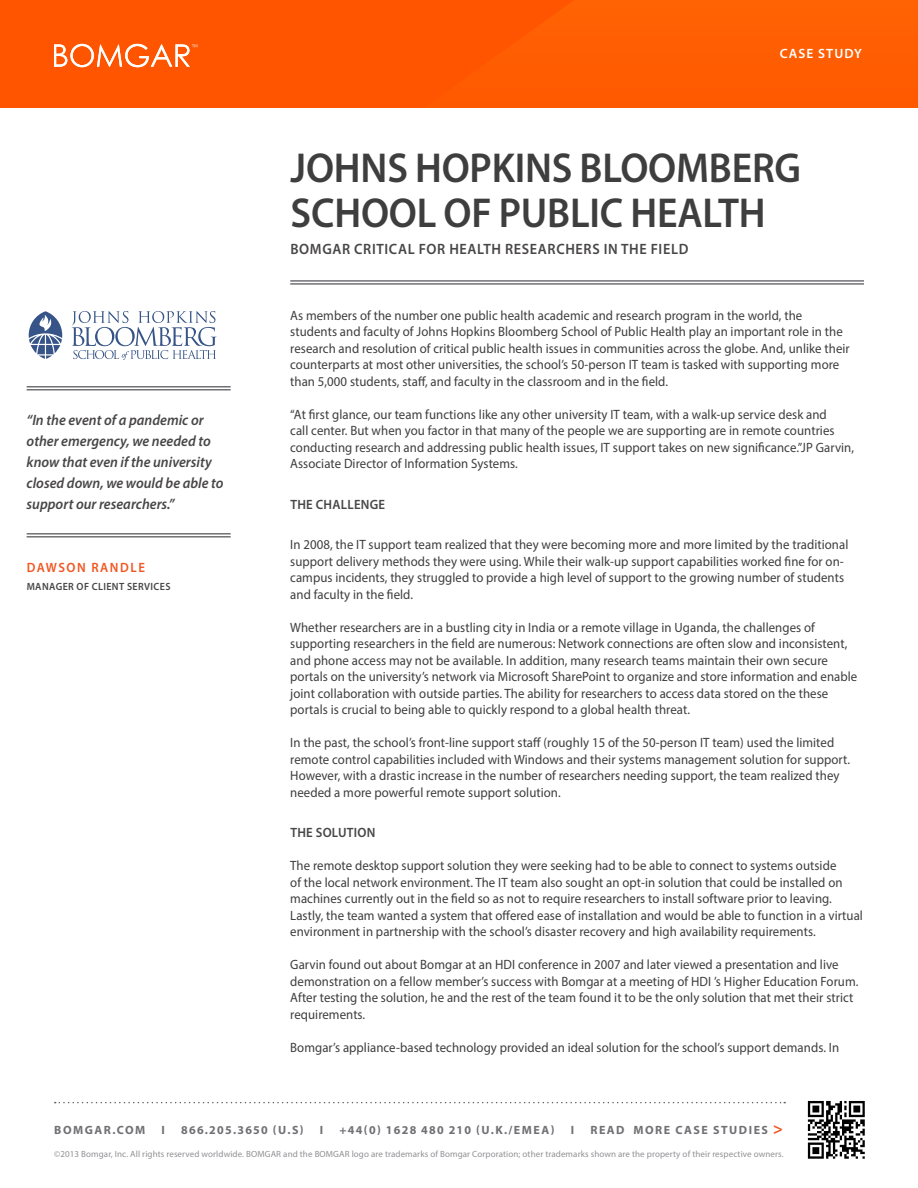
<style>
.page{position:relative;width:918px;height:1188px;background:#fff}
.page>*{position:absolute;margin:0;border:0;box-sizing:border-box;transform-origin:0 0}
.t1{font:600 42px "Myriad Pro";letter-spacing:-.005em;color:#3e3e3f;scale:.95 1}
.t2{font:italic 600 15px/21px "Myriad Pro";color:#484647;scale:.95 1}
.t3{font:600 15px "Myriad Pro";letter-spacing:.045em;color:#484647;scale:.95 1}
.t4{font:13.5px/16.5px "Myriad Pro";letter-spacing:.005em;color:#3e3e3f;scale:.95 1}
.t5{font:600 13.5px "Myriad Pro";letter-spacing:.02em;color:#484647;scale:.95 1}
.t6{font:600 13.5px "Myriad Pro";letter-spacing:.12em;color:#f15622;scale:.95 1}
.t7{font:600 13.5px "Myriad Pro";letter-spacing:.075em;color:#fff}
.t8{font:700 12px "Myriad Pro";letter-spacing:.105em;color:#717074}
.t9{font:700 12px "Myriad Pro";letter-spacing:.125em;color:#717074}
.t10{font:600 10.5px "Myriad Pro";letter-spacing:.04em;color:#484647;scale:.95 1}
.t11{font:9px "Myriad Pro";letter-spacing:.01em;color:#919195}
.s1{font-size:16.5px;color:#f15622}
</style>
<div class="page">
<div style="left:0;top:0;width:918px;height:108px;background:#f50"></div>
<div style="left:527px;top:0;width:391px;height:35px;background:#ff6103"></div>
<svg style="left:54px;top:44px;width:143px;height:23px"></svg>
<img style="left:807px;top:1100px;width:58px;height:58px">
<svg style="left:55px;top:1102px;width:730px;height:1px"></svg>
<hr style="left:27px;top:386px;width:204px;height:2px;background:#717074">
<hr style="left:27px;top:389px;width:204px;height:2px;background:#717074">
<hr style="left:27px;top:533px;width:204px;height:2px;background:#717074">
<hr style="left:27px;top:536px;width:204px;height:2px;background:#717074">
<hr style="left:290px;top:280px;width:574px;height:2px;background:#717074">
<hr style="left:290px;top:283px;width:574px;height:2px;background:#717074">
<svg style="left:72px;top:311px;width:145px;height:49px"></svg>
<svg style="left:29px;top:311px;width:33px;height:48px"></svg>
<p class="t7" style="left:780px;top:45px;width:84px">CASE STUDY</p>
<p class="t2" style="left:27px;top:409px;width:209px">“In the event of a pandemic or other emergency, we needed to know that even if the university closed down, we would be able to support our researchers.”</p>
<p class="t6" style="left:27px;top:558px;width:126px">DAWSON RANDLE</p>
<p class="t10" style="left:27px;top:579px;width:153px">MANAGER OF CLIENT SERVICES</p>
<p class="t1" style="left:291px;top:141px;width:539px">JOHNS HOPKINS BLOOMBERG</p>
<p class="t1" style="left:291px;top:186px;width:502px">SCHOOL OF PUBLIC HEALTH</p>
<p class="t3" style="left:290px;top:239px;width:420px">BOMGAR CRITICAL FOR HEALTH RESEARCHERS IN THE FIELD</p>
<p class="t4" style="left:290px;top:307px;width:590px">As members of the number one public health academic and research program in the world, the students and faculty of Johns Hopkins Bloomberg School of Public Health play an important role in the research and resolution of critical public health issues in communities across the globe. And, unlike their counterparts at most other universities, the school’s 50-person IT team is tasked with supporting more than 5,000 students, staff, and faculty in the classroom and in the field.</p>
<p class="t4" style="left:290px;top:406px;width:595px">“At first glance, our team functions like any other university IT team, with a walk-up service desk and<br>call center. But when you factor in that many of the people we are supporting are in remote countries conducting research and addressing public health issues, IT support takes on new significance.”JP Garvin, Associate Director of Information Systems.</p>
<p class="t5" style="left:290px;top:496px;width:101px">THE CHALLENGE</p>
<p class="t4" style="left:290px;top:536px;width:589px">In 2008, the IT support team realized that they were becoming more and more limited by the traditional support delivery methods they were using. While their walk-up support capabilities worked fine for on&shy;campus incidents, they struggled to provide a high level of support to the growing number of students and faculty in the field.</p>
<p class="t4" style="left:290px;top:619px;width:598px">Whether researchers are in a bustling city in India or a remote village in Uganda, the challenges of supporting researchers in the field are numerous: Network connections are often slow and inconsistent, and phone access may not be available. In addition, many research teams maintain their own secure portals on the university’s network via Microsoft SharePoint to organize and store information and enable joint collaboration with outside parties. The ability for researchers to access data stored on the these portals is crucial to being able to quickly respond to a global health threat.</p>
<p class="t4" style="left:290px;top:734px;width:591px">In the past, the school’s front-line support staff (roughly 15 of the 50-person IT team) used the limited remote control capabilities included with Windows and their systems management solution for support.<br>However, with a drastic increase in the number of researchers needing support, the team realized they needed a more powerful remote support solution.</p>
<p class="t5" style="left:290px;top:824px;width:91px">THE SOLUTION</p>
<p class="t4" style="left:290px;top:857px;width:604px">The remote desktop support solution they were seeking had to be able to connect to systems outside<br>of the local network environment. The IT team also sought an opt-in solution that could be installed on machines currently out in the field so as not to require researchers to install software prior to leaving.<br>Lastly, the team wanted a system that offered ease of installation and would be able to function in a virtual environment in partnership with the school’s disaster recovery and high availability requirements.</p>
<p class="t4" style="left:290px;top:956px;width:600px">Garvin found out about Bomgar at an HDI conference in 2007 and later viewed a presentation and live demonstration on a fellow member’s success with Bomgar at a meeting of HDI ’s Higher Education Forum.<br>After testing the solution, he and the rest of the team found it to be the only solution that met their strict requirements.</p>
<p class="t4" style="left:290px;top:1039px;width:579px">Bomgar’s appliance-based technology provided an ideal solution for the school’s support demands. In</p>
<p class="t9" style="left:54px;top:1122px;width:93px">BOMGAR.COM</p>
<p class="t9" style="left:162px;top:1122px;width:5px">I</p>
<p class="t8" style="left:181px;top:1122px;width:124px">866.205.3650 (U.S)</p>
<p class="t9" style="left:320px;top:1122px;width:5px">I</p>
<p class="t8" style="left:340px;top:1122px;width:217px">+44(0) 1628 480 210 (U.K./EMEA)</p>
<p class="t9" style="left:571px;top:1122px;width:5px">I</p>
<p class="t9" style="left:590px;top:1122px;width:194px">READ MORE CASE STUDIES <span class="s1">&gt;</span></p>
<p class="t11" style="left:54px;top:1149px;width:731px">©2013 Bomgar, Inc. All rights reserved worldwide. BOMGAR and the BOMGAR logo are trademarks of Bomgar Corporation; other trademarks shown are the property of their respective owners.</p>
</div>
